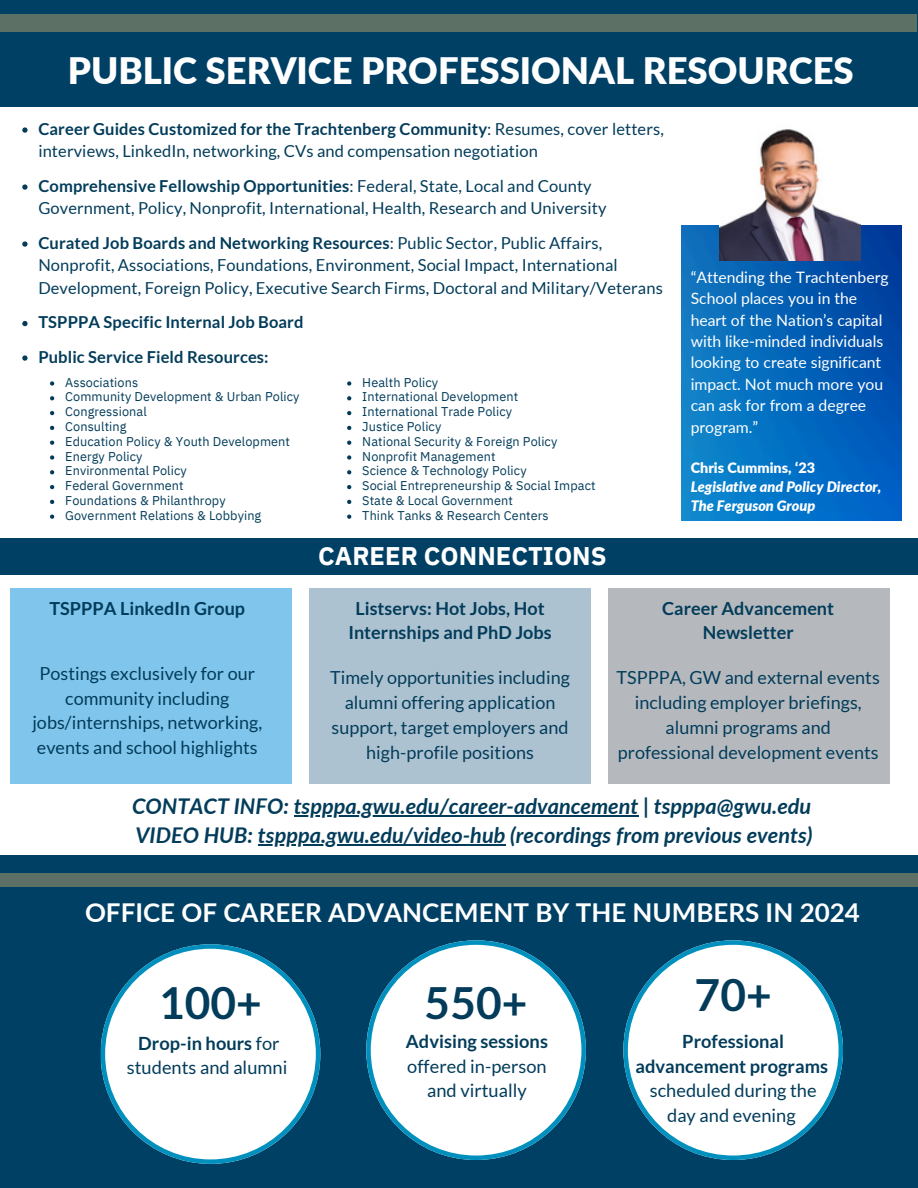
<style>
.page{position:relative;width:918px;height:1188px;background:#fff}
.page>*{position:absolute;margin:0;border:0;box-sizing:border-box;transform-origin:0 0}
.t1{font:700 44.25px "Lato";color:#033c5a}
.t2{font:900 36.45px "Lato";color:#fff}
.t3{font:700 25.95px "Lato";color:#fff}
.t4{font:700 25.5px "IBM Plex Sans";color:#fff}
.t5{font:italic 700 21.75px "Lato";color:#033c5a}
.t6{font:18.3px/24.8px "Lato";color:#033c5a;text-align:center}
.t7{font:700 18.3px/24.8px "Lato";color:#033c5a;text-align:center}
.t8{font:18px/24.8px "Lato";color:#033c5a;text-align:center}
.t9{font:700 18px/24.8px "Lato";color:#033c5a;text-align:center}
.t10{font:16.5px/22.5px "Lato";letter-spacing:.005em;color:#033c5a}
.t11{font:700 16.5px "Lato";letter-spacing:.005em;color:#033c5a}
.t12{font:15.75px/21.3px "Lato";color:#fff}
.t13{font:italic 900 14.4px/19.2px "Lato";color:#fff}
.t14{font:900 14.4px "Lato";color:#fff}
.t15{font:12.75px "IBM Plex Sans";letter-spacing:.005em;color:#033c5a}
.s1{font-weight:700}
.s2{font-weight:400}
</style>
<div class="page">
<div style="left:0;top:0;width:918px;height:106px;background:#004065"></div>
<div style="left:0;top:14px;width:917px;height:17px;background:#5d7066"></div>
<div style="left:0;top:856px;width:918px;height:286px;background:#004065"></div>
<div style="left:0;top:874px;width:918px;height:13px;background:#5d7066"></div>
<div style="left:0;top:1139px;width:918px;height:49px;background:#004065"></div>
<div style="left:10px;top:589px;width:282px;height:195px;background:#80c6ec"></div>
<div style="left:309px;top:589px;width:282px;height:195px;background:#adc2d0"></div>
<div style="left:609px;top:589px;width:281px;height:195px;background:#b5b9bd"></div>
<div style="left:0;top:538px;width:918px;height:37px;background:#004065"></div>
<svg style="left:101px;top:944px;width:219px;height:220px"></svg>
<svg style="left:366px;top:940px;width:220px;height:220px"></svg>
<svg style="left:623px;top:940px;width:220px;height:220px"></svg>
<svg style="left:22px;top:127px;width:6px;height:6px"></svg>
<svg style="left:22px;top:184px;width:6px;height:6px"></svg>
<svg style="left:22px;top:241px;width:6px;height:6px"></svg>
<svg style="left:22px;top:321px;width:6px;height:5px"></svg>
<svg style="left:22px;top:355px;width:6px;height:6px"></svg>
<hr style="left:294px;top:815px;width:345px;height:1px;background:#033c5a">
<hr style="left:258px;top:844px;width:247px;height:1px;background:#033c5a">
<img style="left:682px;top:226px;width:219px;height:294px">
<img style="left:719px;top:129px;width:142px;height:132px">
<svg style="left:50px;top:381px;width:4px;height:5px"></svg>
<svg style="left:50px;top:396px;width:4px;height:4px"></svg>
<svg style="left:50px;top:411px;width:4px;height:4px"></svg>
<svg style="left:50px;top:426px;width:4px;height:4px"></svg>
<svg style="left:50px;top:441px;width:4px;height:4px"></svg>
<svg style="left:50px;top:455px;width:4px;height:5px"></svg>
<svg style="left:50px;top:470px;width:4px;height:4px"></svg>
<svg style="left:50px;top:485px;width:4px;height:4px"></svg>
<svg style="left:50px;top:500px;width:4px;height:4px"></svg>
<svg style="left:50px;top:515px;width:4px;height:4px"></svg>
<svg style="left:347px;top:381px;width:4px;height:5px"></svg>
<svg style="left:347px;top:396px;width:4px;height:4px"></svg>
<svg style="left:347px;top:411px;width:4px;height:4px"></svg>
<svg style="left:347px;top:426px;width:4px;height:4px"></svg>
<svg style="left:347px;top:441px;width:4px;height:4px"></svg>
<svg style="left:347px;top:455px;width:4px;height:5px"></svg>
<svg style="left:347px;top:470px;width:4px;height:4px"></svg>
<svg style="left:347px;top:485px;width:4px;height:4px"></svg>
<svg style="left:347px;top:500px;width:4px;height:4px"></svg>
<svg style="left:347px;top:515px;width:4px;height:4px"></svg>
<p class="t2" style="left:68px;top:48px;width:787px">PUBLIC SERVICE PROFESSIONAL RESOURCES</p>
<p class="t10" style="left:38px;top:117px;width:627px"><span class="s1">Career Guides Customized for the Trachtenberg Community</span>: Resumes, cover letters, interviews, LinkedIn, networking, CVs and compensation negotiation</p>
<p class="t10" style="left:38px;top:174px;width:570px"><span class="s1">Comprehensive Fellowship Opportunities</span>: Federal, State, Local and County<br>Government, Policy, Nonprofit, International, Health, Research and University</p>
<p class="t10" style="left:38px;top:231px;width:626px"><span class="s1">Curated Job Boards and Networking Resources</span>: Public Sector, Public Affairs,<br>Nonprofit, Associations, Foundations, Environment, Social Impact, International<br>Development, Foreign Policy, Executive Search Firms, Doctoral and Military/Veterans</p>
<p class="t11" style="left:38px;top:312px;width:267px">TSPPPA Specific Internal Job Board</p>
<p class="t11" style="left:38px;top:347px;width:232px">Public Service Field Resources:</p>
<p class="t12" style="left:691px;top:266px;width:199px">“Attending the Trachtenberg<br>School places you in the heart of the Nation’s capital with like-minded individuals looking to create significant impact. Not much more you can ask for from a degree program.”</p>
<p class="t14" style="left:691px;top:459px;width:126px">Chris Cummins, ‘23</p>
<p class="t13" style="left:691px;top:477px;width:192px">Legislative and Policy Director,<br>The Ferguson Group</p>
<p class="t15" style="left:65px;top:374px;width:74px">Associations</p>
<p class="t15" style="left:65px;top:388px;width:236px">Community Development &amp; Urban Policy</p>
<p class="t15" style="left:65px;top:403px;width:83px">Congressional</p>
<p class="t15" style="left:65px;top:418px;width:63px">Consulting</p>
<h3 class="t15" style="left:65px;top:433px;width:226px">Education Policy &amp; Youth Development</h3>
<h5 class="t15" style="left:65px;top:448px;width:79px">Energy Policy</h5>
<h6 class="t15" style="left:65px;top:462px;width:123px">Environmental Policy</h6>
<h5 class="t15" style="left:65px;top:477px;width:120px">Federal Government</h5>
<h6 class="t15" style="left:65px;top:492px;width:162px">Foundations &amp; Philanthropy</h6>
<h5 class="t15" style="left:65px;top:507px;width:198px">Government Relations &amp; Lobbying</h5>
<h6 class="t15" style="left:362px;top:374px;width:77px">Health Policy</h6>
<h4 class="t15" style="left:362px;top:388px;width:157px">International Development</h4>
<h3 class="t15" style="left:362px;top:403px;width:151px">International Trade Policy</h3>
<h1 class="t15" style="left:362px;top:418px;width:81px">Justice Policy</h1>
<h6 class="t15" style="left:362px;top:433px;width:197px">National Security &amp; Foreign Policy</h6>
<h1 class="t15" style="left:362px;top:448px;width:135px">Nonprofit Management</h1>
<h6 class="t15" style="left:362px;top:462px;width:166px">Science &amp; Technology Policy</h6>
<h1 class="t15" style="left:362px;top:477px;width:235px">Social Entrepreneurship &amp; Social Impact</h1>
<h6 class="t15" style="left:362px;top:492px;width:152px">State &amp; Local Government</h6>
<p class="t15" style="left:362px;top:507px;width:188px">Think Tanks &amp; Research Centers</p>
<p class="t4" style="left:318px;top:539px;width:290px">CAREER CONNECTIONS</p>
<p class="t9" style="left:49px;top:595px;width:197px">TSPPPA LinkedIn Group</p>
<p class="t9" style="left:662px;top:595px;width:174px">Career Advancement<br>Newsletter</p>
<p class="t8" style="left:617px;top:665px;width:265px">TSPPPA, GW and external events including employer briefings, alumni programs and professional development events</p>
<p class="t5" style="left:132px;top:793px;width:681px">CONTACT INFO: tspppa.gwu.edu/career-advancement | tspppa@gwu.edu</p>
<p class="t5" style="left:136px;top:822px;width:679px">VIDEO HUB: tspppa.gwu.edu/video-hub (recordings from previous events)</p>
<p class="t9" style="left:348px;top:595px;width:205px">Listservs: Hot Jobs, Hot<br>Internships and PhD Jobs</p>
<p class="t8" style="left:330px;top:665px;width:241px">Timely opportunities including alumni offering application support, target employers and high-profile positions</p>
<p class="t8" style="left:32px;top:661px;width:231px">Postings exclusively for our community including jobs/internships, networking, events and school highlights</p>
<p class="t3" style="left:85px;top:896px;width:776px">OFFICE OF CAREER ADVANCEMENT BY THE NUMBERS IN 2024</p>
<h2 class="t1" style="left:159px;top:975px;width:105px">100+</h2>
<p class="t6" style="left:127px;top:1030px;width:162px"><span class="s1">Drop-in hours</span> for students and alumni</p>
<p class="t1" style="left:425px;top:975px;width:105px">550+</p>
<p class="t6" style="left:406px;top:1028px;width:144px"><span class="s1">Advising sessions </span>offered in-person and virtually</p>
<p class="t1" style="left:695px;top:967px;width:79px">70+</p>
<p class="t7" style="left:636px;top:1028px;width:194px">Professional advancement programs <span class="s2">scheduled during the day and evening</span></p>
</div>
